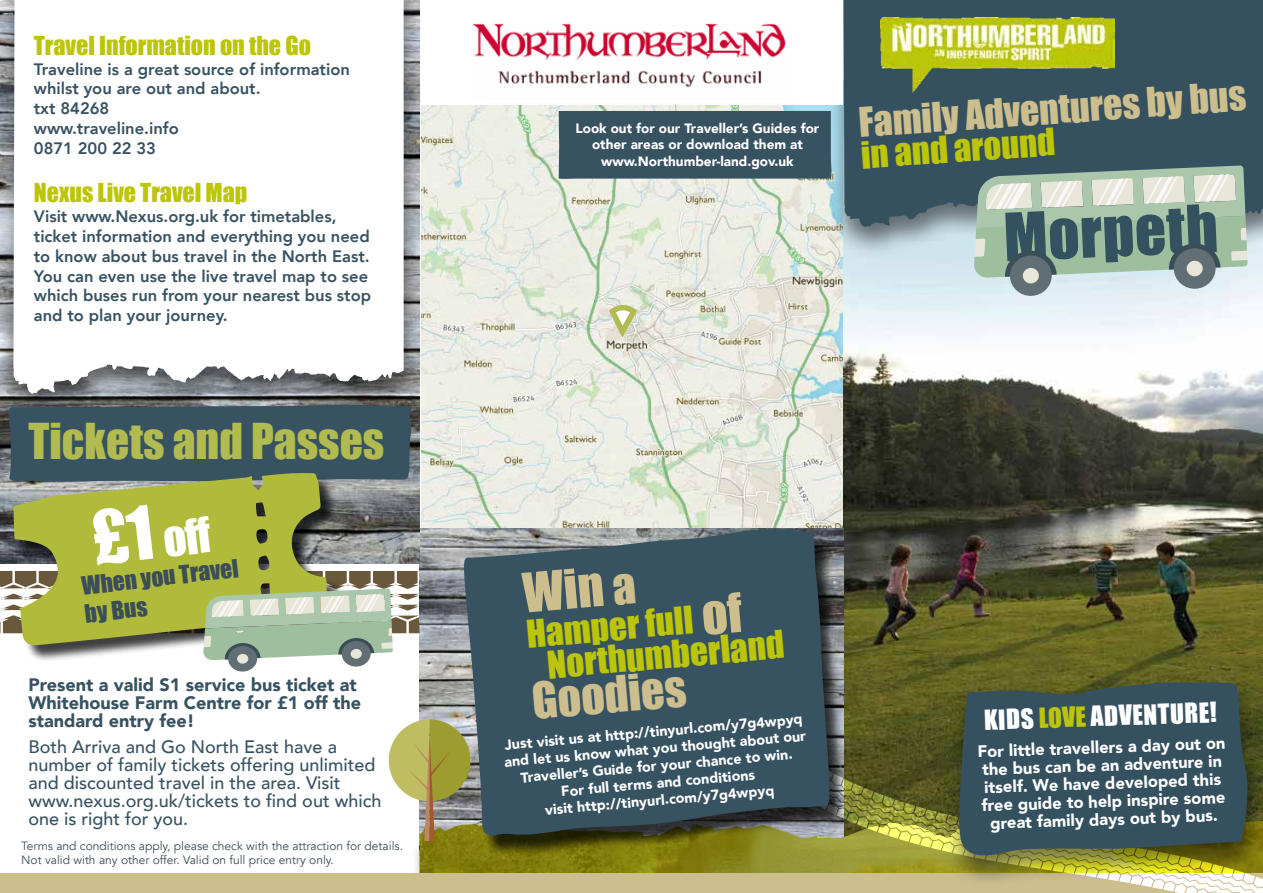
<style>
.page{position:relative;width:1263px;height:893px;background:#fff}
.page>*{position:absolute;margin:0;border:0;box-sizing:border-box;transform-origin:0 0}
.t1{font:61.2px "Impact";color:#34515f}
.t2{font:50.4px "Impact";color:#cdbe8d}
.t3{font:46.05px "Impact";color:#cdbe8d}
.t4{font:45.45px "Impact";color:#b1bb50}
.t5{font:45.15px "Impact";color:#fff}
.t6{font:37.5px "Impact";color:#cdbe8d}
.t7{font:35.25px/32.5px "Impact";color:#bcc508}
.t8{font:34.5px "Impact";color:#bcc508}
.t9{font:25.5px "Impact";color:#fff}
.t10{font:24px "Impact";color:#bcc508}
.t11{font:23.4px/27.6px "Impact";color:#3b4d57}
.t12{font:500 18px/18px "Avenir";color:#375261}
.t13{font:900 18px/18px "Avenir";color:#375261}
.t14{font:800 16.5px/19.8px "Avenir";color:#375261}
.t15{font:900 16.5px/18px "Avenir";color:#fff;text-align:center}
.t16{font:900 14.25px/17.1px "Avenir";color:#fff;text-align:center}
.t17{font:900 13.5px/16.5px "Avenir";color:#fff;text-align:center}
.t18{font:12px/14.4px "Avenir";color:#3b4d57}
.s1{font-size:68.4px}
.s2{font-size:46.05px}
.s3{font-size:50.4px;color:#cdbe8d}
.s4{color:#bcc508}
</style>
<div class="page">
<img style="left:420px;top:105px;width:423px;height:614px">
<img style="left:843px;top:259px;width:420px;height:504px">
<div style="left:827px;top:0;width:436px;height:259px;background:#000;opacity:.52"></div>
<div style="left:843px;top:0;width:420px;height:227px;background:#355160"></div>
<img style="left:880px;top:17px;width:234px;height:75px">
<svg style="left:974px;top:165px;width:273px;height:131px;background:#abc0b0"></svg>
<div style="left:559px;top:111px;width:273px;height:68px;background:#375261"></div>
<svg style="left:420px;top:841px;width:381px;height:33px;background:#898318"></svg>
<div style="left:0;top:874px;width:1263px;height:19px;background:#cdbe8d"></div>
<svg style="left:805px;top:782px;width:458px;height:111px"></svg>
<div style="left:465px;top:533px;width:383px;height:325px;background:#000;opacity:.75"></div>
<svg style="left:464px;top:529px;width:365px;height:307px;background:#4f5f64"></svg>
<div style="left:479px;top:561px;width:323px;height:247px;background:#375261"></div>
<img style="left:0;top:426px;width:420px;height:137px">
<div style="left:0;top:0;width:424px;height:426px;background:#000;opacity:.52"></div>
<svg style="left:13px;top:0;width:391px;height:394px"></svg>
<svg style="left:9px;top:405px;width:402px;height:77px;background:#3f5664"></svg>
<div style="left:17px;top:414px;width:361px;height:60px;background:#375261"></div>
<div style="left:16px;top:475px;width:329px;height:187px;background:#000;opacity:.75"></div>
<svg style="left:13px;top:473px;width:314px;height:98px;background:#9ea849"></svg>
<div style="left:228px;top:646px;width:29px;height:26px;background:#616e73;border-radius:50%"></div>
<div style="left:237px;top:654px;width:11px;height:10px;background:#e8e6d9;border-radius:50%"></div>
<div style="left:341px;top:641px;width:30px;height:26px;background:#616e73;border-radius:50%"></div>
<svg style="left:0;top:571px;width:420px;height:89px"></svg>
<svg style="left:389px;top:719px;width:81px;height:122px"></svg>
<svg style="left:605px;top:303px;width:34px;height:41px"></svg>
<div style="left:942px;top:678px;width:321px;height:210px;background:#000;opacity:.52"></div>
<svg style="left:958px;top:682px;width:294px;height:181px;background:#3d5455"></svg>
<div style="left:421px;top:0;width:422px;height:104px;background:#fff"></div>
<img style="left:472px;top:23px;width:314px;height:65px">
<h3 class="t10" style="left:34px;top:27px;width:279px">Travel Information on the Go</h3>
<p class="t14" style="left:34px;top:59px;width:317px">Traveline is a great source of information whilst you are out and about.<br>txt 84268<br>www.traveline.info<br>0871 200 22 33</p>
<h3 class="t10" style="left:34px;top:174px;width:215px">Nexus Live Travel Map</h3>
<p class="t14" style="left:34px;top:207px;width:339px">Visit www.Nexus.org.uk for timetables, ticket information and everything you need to know about bus travel in the North East.<br>You can even use the live travel map to see which buses run from your nearest bus stop and to plan your journey.</p>
<h3 class="t4" style="left:28px;top:406px;width:357px">Tickets and Passes</h3>
<h3 class="t5" style="left:89px;top:514px;width:119px;rotate:-7deg"><span class="s1">£1</span> off</h3>
<h3 class="t11" style="left:80px;top:572px;width:160px;rotate:-7deg">When you Travel by Bus</h3>
<p class="t13" style="left:28px;top:675px;width:334px">Present a valid S1 service bus ticket at<br>Whitehouse Farm Centre for £1 off the standard entry fee!</p>
<p class="t12" style="left:28px;top:737px;width:354px">Both Arriva and Go North East have a number of family tickets offering unlimited and discounted travel in the area. Visit www.nexus.org.uk/tickets to find out which one is right for you.</p>
<p class="t18" style="left:21px;top:839px;width:383px">Terms and conditions apply, please check with the attraction for details.<br>Not valid with any other offer. Valid on full price entry only.</p>
<p class="t17" style="left:575px;top:119px;width:245px">Look out for our Traveller’s Guides for other areas or download them at www.Northumber-land.gov.uk</p>
<h3 class="t6" style="left:857px;top:94px;width:389px;rotate:-4deg">Family Adventures by bus</h3>
<h3 class="t8" style="left:859px;top:129px;width:196px;rotate:-4deg">in and around</h3>
<h1 class="t1" style="left:1001px;top:191px;width:216px;rotate:-3deg">Morpeth</h1>
<h2 class="t2" style="left:519px;top:554px;width:115px;rotate:-5deg">Win <span class="s2">a</span></h2>
<h3 class="t7" style="left:543px;top:615px;width:240px;text-indent:-18px;rotate:-5deg">Hamper full <span class="s3">of<br></span>Northumberland</h3>
<h3 class="t3" style="left:529px;top:666px;width:156px;rotate:-5deg">Goodies</h3>
<p class="t16" style="left:502px;top:736px;width:304px;rotate:-5deg">Just visit us at http://tinyurl.com/y7g4wpyq and let us know what you thought about our Traveller’s Guide for your chance to win.<br>For full terms and conditions<br>visit http://tinyurl.com/y7g4wpyq</p>
<h3 class="t9" style="left:983px;top:700px;width:234px;rotate:-2deg">KIDS <span class="s4">LOVE</span> ADVENTURE!</h3>
<p class="t15" style="left:977px;top:742px;width:250px;rotate:-2deg">For little travellers a day out on the bus can be an adventure in itself. We have developed this free guide to help inspire some great family days out by bus.</p>
</div>
